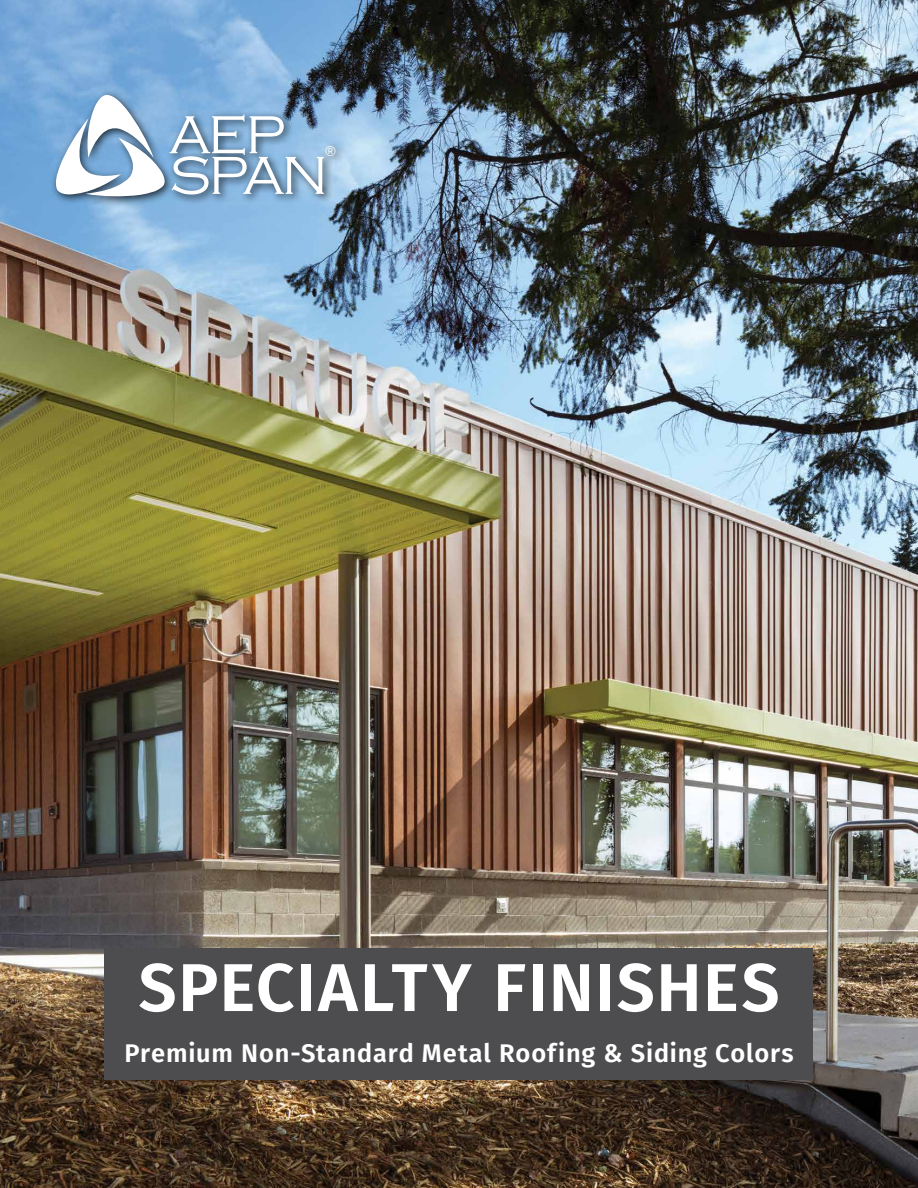
<style>
.page{position:relative;width:918px;height:1188px;background:#fff}
.page>*{position:absolute;margin:0;border:0;box-sizing:border-box;transform-origin:0 0}
.t1{font:600 67.65px "Fira Sans";letter-spacing:.02em;color:#fff}
.t2{font:600 25.5px "Fira Sans";letter-spacing:.03em;color:#fff}
.t3{font:23.4px "Proxima Nova Cond";color:#fff}
</style>
<div class="page">
<img style="left:0;top:0;width:918px;height:1188px">
<div style="left:105px;top:948px;width:708px;height:131px;background:#4d4d4f"></div>
<div style="left:51px;top:90px;width:295px;height:117px;background:#000;opacity:.75"></div>
<svg style="left:54px;top:95px;width:270px;height:102px"></svg>
<p class="t3" style="left:325px;top:137px;width:13px">®</p>
<p class="t1" style="left:138px;top:932px;width:643px">SPECIALTY FINISHES</p>
<p class="t2" style="left:124px;top:1032px;width:671px">Premium Non-Standard Metal Roofing &amp; Siding Colors</p>
</div>
